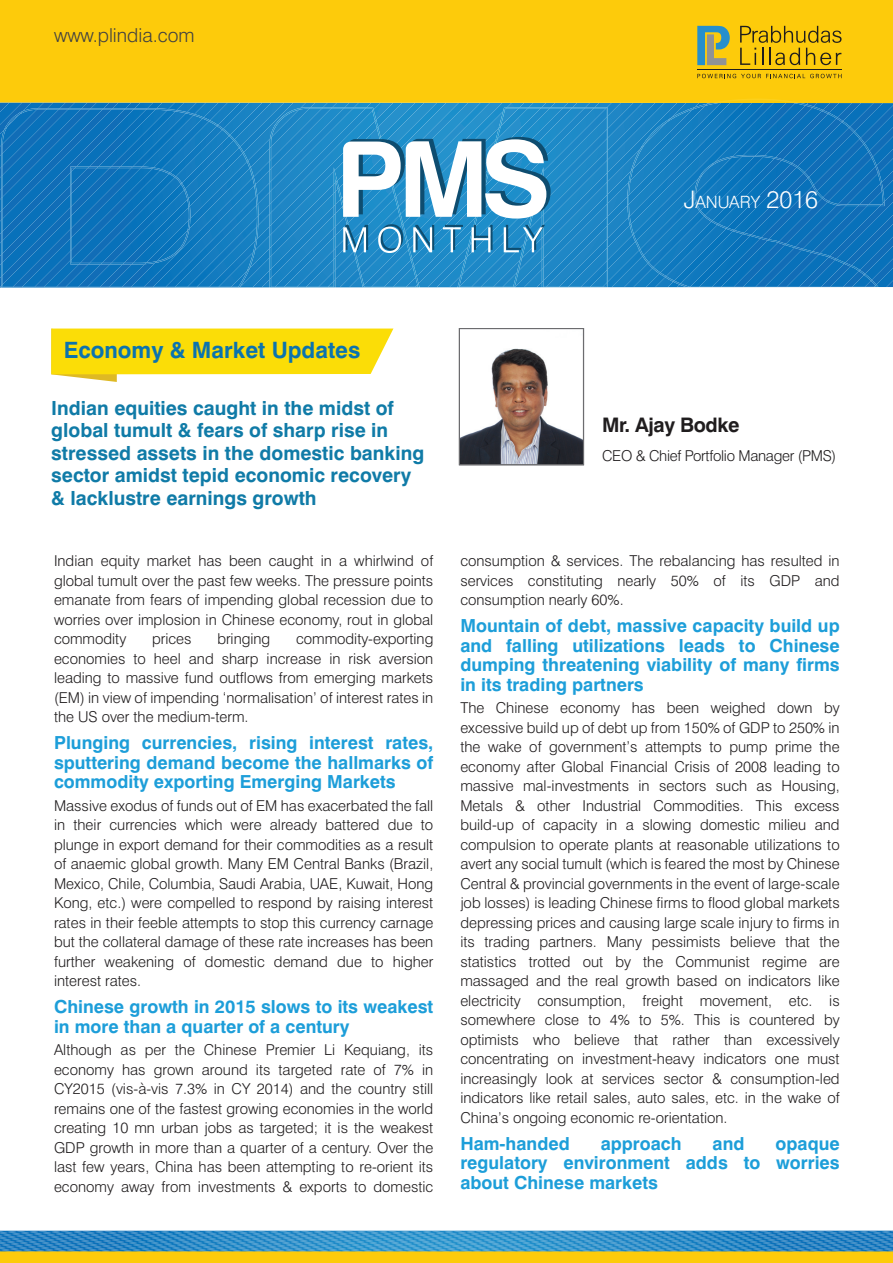
<style>
.page{position:relative;width:893px;height:1263px;background:#fff}
.page>*{position:absolute;margin:0;border:0;box-sizing:border-box;transform-origin:0 0}
.t1{font:700 22.5px "Swiss 721 BT";color:#0b73ae}
.t2{font:700 19.95px "Swiss 721 BT";letter-spacing:-.02em;color:#201d1e}
.t3{font:700 19.5px/22.5px "Swiss 721 BT";color:#107ba7}
.t4{font:300 19.2px "Swiss 721 BT";color:#414141}
.t5{font:700 18px/19.5px "Swiss 721 BT";color:#1d9ed9;text-align:justify}
.t6{font:300 16.95px "Swiss 721 BT";color:#fff}
.t7{font:300 15px/19.5px "Swiss 721 BT";color:#201d1e;text-align:justify}
.t8{font:300 15px "Swiss 721 BT";letter-spacing:-.02em;color:#201d1e}
.s1{font-size:24.15px}
</style>
<div class="page">
<svg style="left:0;top:1230px;width:893px;height:21px;background:#3991ca"></svg>
<div style="left:0;top:1251px;width:893px;height:12px;background:#fdcb0b"></div>
<div style="left:0;top:0;width:893px;height:90px;background:#fdcb0b"></div>
<svg style="left:697px;top:26px;width:33px;height:39px"></svg>
<hr style="left:697px;top:69px;width:145px;height:1px;background:#1f1d1d">
<svg style="left:740px;top:26px;width:102px;height:39px;background:#d1a80e"></svg>
<svg style="left:697px;top:74px;width:145px;height:4px"></svg>
<svg style="left:0;top:90px;width:893px;height:198px;background:#368bb8"></svg>
<img style="left:461px;top:348px;width:121px;height:115px">
<div style="left:459px;top:328px;width:125px;height:137px;border:1px solid #6c6c6f"></div>
<svg style="left:51px;top:328px;width:342px;height:54px;background:#fbe231"></svg>
<p class="t4" style="left:54px;top:29px;width:142px">www.plindia.com</p>
<p class="t6" style="left:684px;top:195px;width:136px"><span class="s1">J</span>ANUARY <span class="s1">2016</span></p>
<p class="t1" style="left:64px;top:342px;width:298px">Economy &amp; Market Updates</p>
<p class="t3" style="left:51px;top:398px;width:374px">Indian equities caught in the midst of global tumult &amp; fears of sharp rise in stressed assets in the domestic banking sector amidst tepid economic recovery &amp; lacklustre earnings growth</p>
<p class="t7" style="left:54px;top:553px;width:381px">Indian equity market has been caught in a whirlwind of global tumult over the past few weeks. The pressure points emanate from fears of impending global recession due to worries over implosion in Chinese economy, rout in global commodity</p>
<p class="t7" style="left:54px;top:631px;width:381px;text-indent:242px">commodity-exporting economies to heel and sharp increase in risk aversion leading to massive fund outflows from emerging markets (EM) in view of impending ‘normalisation’ of interest rates in the US over the medium-term.</p>
<p class="t5" style="left:54px;top:735px;width:381px">Plunging currencies, rising interest rates, sputtering demand become the hallmarks of commodity exporting Emerging Markets</p>
<p class="t7" style="left:54px;top:797px;width:381px">Massive exodus of funds out of EM has exacerbated the fall in their currencies which were already battered due to plunge in export demand for their commodities as a result of anaemic global growth. Many EM Central Banks (Brazil, Mexico, Chile, Columbia, Saudi Arabia, UAE, Kuwait, Hong Kong, etc.) were compelled to respond by raising interest rates in their feeble attempts to stop this currency carnage but the collateral damage of these rate increases has been further weakening of domestic demand due to higher interest rates.</p>
<p class="t5" style="left:54px;top:999px;width:381px">Chinese growth in 2015 slows to its weakest in more than a quarter of a century</p>
<p class="t7" style="left:54px;top:1042px;width:381px">Although as per the Chinese Premier Li Kequiang, its economy has grown around its targeted rate of 7% in CY2015 (vis-à-vis 7.3% in CY 2014) and the country still remains one of the fastest growing economies in the world creating 10 mn urban jobs as targeted; it is the weakest GDP growth in more than a quarter of a century. Over the last few years, China has been attempting to re-orient its economy away from investments &amp; exports to domestic</p>
<p class="t7" style="left:152px;top:631px;width:41px">prices</p>
<p class="t7" style="left:217px;top:631px;width:54px">bringing</p>
<p class="t2" style="left:602px;top:417px;width:139px">Mr. Ajay Bodke</p>
<p class="t8" style="left:602px;top:450px;width:236px">CEO &amp; Chief Portfolio Manager (PMS)</p>
<p class="t7" style="left:460px;top:553px;width:381px">consumption &amp; services. The rebalancing has resulted in services constituting nearly 50% of its GDP and consumption nearly 60%.</p>
<p class="t5" style="left:460px;top:618px;width:381px">Mountain of debt, massive capacity build up and falling utilizations leads to Chinese dumping threatening viability of many firms in its trading partners</p>
<p class="t7" style="left:460px;top:700px;width:381px">The Chinese economy has been weighed down by excessive build up of debt up from 150% of GDP to 250% in the wake of government’s attempts to pump prime the economy after Global Financial Crisis of 2008 leading to massive mal-investments in sectors such as Housing, Metals &amp; other Industrial Commodities. This excess build-up of capacity in a slowing domestic milieu and compulsion to operate plants at reasonable utilizations to avert any social tumult (which is feared the most by Chinese Central &amp; provincial governments in the event of large-scale job losses) is leading Chinese firms to flood global markets depressing prices and causing large scale injury to firms in its trading partners. Many pessimists believe that the statistics trotted out by the Communist regime are massaged and the real growth based on indicators like electricity consumption, freight movement, etc. is somewhere close to 4% to 5%. This is countered by optimists who believe that rather than excessively concentrating on investment-heavy indicators one must increasingly look at services sector &amp; consumption-led indicators like retail sales, auto sales, etc. in the wake of China’s ongoing economic re-orientation.</p>
<p class="t5" style="left:460px;top:1136px;width:111px">Ham-handed</p>
<p class="t5" style="left:601px;top:1136px;width:82px">approach</p>
<p class="t5" style="left:713px;top:1136px;width:33px">and</p>
<p class="t5" style="left:460px;top:1136px;width:381px;text-indent:315px">opaque regulatory environment adds to worries about Chinese markets</p>
</div>
